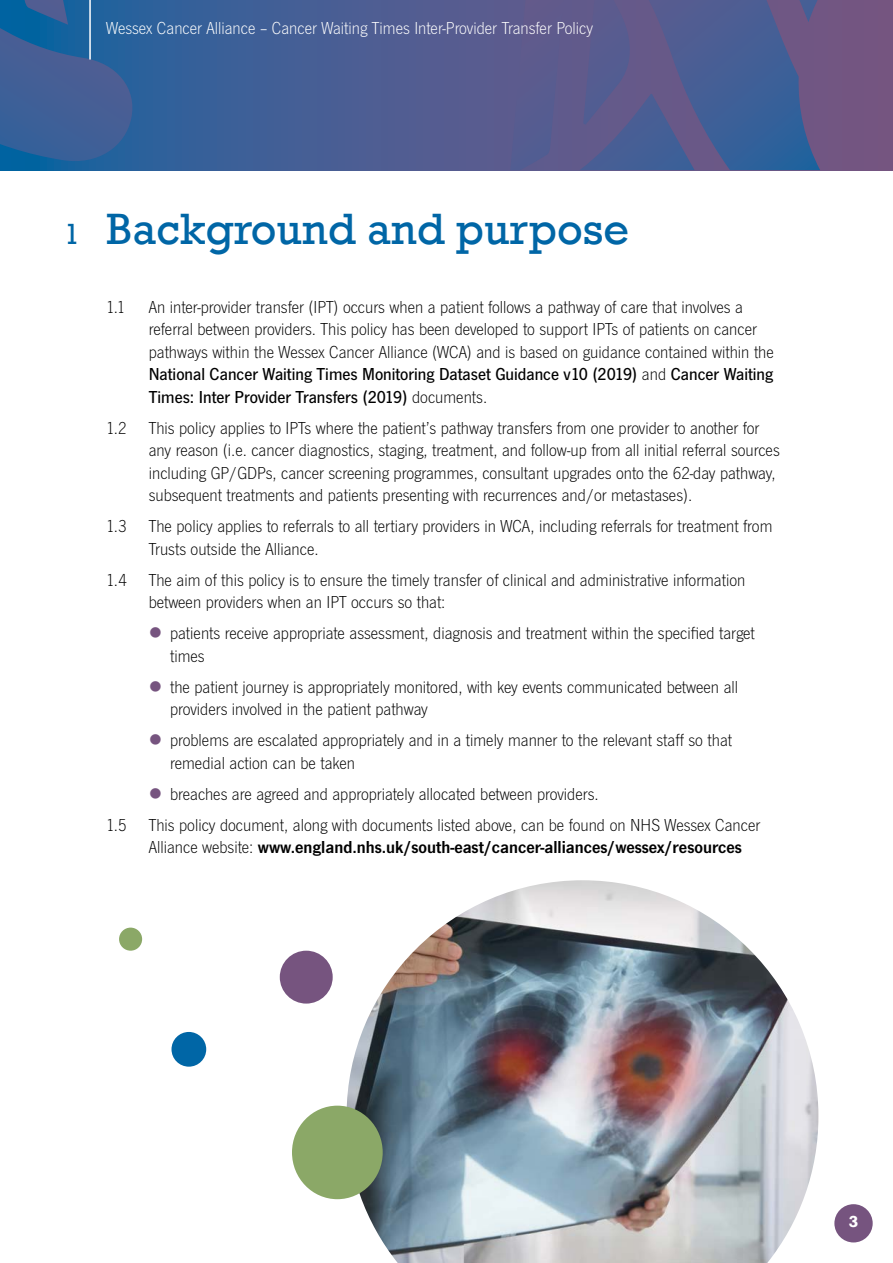
<style>
.page{position:relative;width:893px;height:1263px;background:#fff}
.page>*{position:absolute;margin:0;border:0;box-sizing:border-box;transform-origin:0 0}
.Top_headers{font:45px "Rockwell";color:#0066a6}
.Body_text{font:18px/22.5px "News Got T Ligh";color:#000}
.Body_text-2{font:18px "News Got T Ligh";color:#fff}
.t1{font:700 15px "Rockwell";color:#fff}
.s1{font-size:30px}
.s2{font-family:"News Got T";font-weight:500}
.s3{color:#76547f}
.s4{font-family:"News Got T";font-weight:600}
</style>
<div class="page">
<svg style="left:137px;top:0;width:756px;height:170px;background:#4d5c91"></svg>
<svg style="left:0;top:0;width:137px;height:170px;background:#306099"></svg>
<svg style="left:510px;top:0;width:314px;height:170px;background:#535b8f"></svg>
<hr style="left:89px;top:0;width:2px;height:60px;background:#fff">
<div style="left:834px;top:1204px;width:39px;height:38px;background:#76547f;border-radius:50%"></div>
<img style="left:347px;top:880px;width:471px;height:383px">
<div style="left:280px;top:951px;width:53px;height:52px;background:#76547f;border-radius:50%"></div>
<div style="left:292px;top:1106px;width:91px;height:93px;background:#8ba867;border-radius:50%"></div>
<div style="left:119px;top:927px;width:23px;height:24px;background:#8ba867;border-radius:50%"></div>
<div style="left:171px;top:1032px;width:35px;height:35px;background:#0066a6;border-radius:50%"></div>
<p class="Body_text-2" style="left:106px;top:19px;width:488px">Wessex Cancer Alliance – Cancer Waiting Times Inter-Provider Transfer Policy</p>
<p class="Top_headers" style="left:64px;top:203px;width:567px"><span class="s1">1</span> Background and purpose</p>
<p class="Body_text" style="left:106px;top:295px;width:21px">1.1</p>
<p class="Body_text" style="left:149px;top:295px;width:627px">An inter-provider transfer (IPT) occurs when a patient follows a pathway of care that involves a referral between providers. This policy has been developed to support IPTs of patients on cancer pathways within the Wessex Cancer Alliance (WCA) and is based on guidance contained within the <span class="s2">National Cancer Waiting Times Monitoring Dataset Guidance v10 (2019)</span> and <span class="s2">Cancer Waiting Times: Inter Provider Transfers (2019)</span> documents.</p>
<p class="Body_text" style="left:149px;top:416px;width:632px;text-indent:-43px">1.2 This policy applies to IPTs where the patient’s pathway transfers from one provider to another for any reason (i.e. cancer diagnostics, staging, treatment, and follow-up from all initial referral sources including GP/GDPs, cancer screening programmes, consultant upgrades onto the 62-day pathway, subsequent treatments and patients presenting with recurrences and/or metastases).</p>
<p class="Body_text" style="left:149px;top:514px;width:625px;text-indent:-43px">1.3 The policy applies to referrals to all tertiary providers in WCA, including referrals for treatment from<br>Trusts outside the Alliance.</p>
<p class="Body_text" style="left:149px;top:568px;width:598px;text-indent:-43px">1.4 The aim of this policy is to ensure the timely transfer of clinical and administrative information between providers when an IPT occurs so that:</p>
<p class="Body_text" style="left:170px;top:621px;width:586px;text-indent:-21px"><span class="s3">●</span> patients receive appropriate assessment, diagnosis and treatment within the specified target times</p>
<p class="Body_text" style="left:170px;top:675px;width:570px;text-indent:-21px"><span class="s3">●</span> the patient journey is appropriately monitored, with key events communicated between all providers involved in the patient pathway</p>
<p class="Body_text" style="left:170px;top:728px;width:564px;text-indent:-21px"><span class="s3">●</span> problems are escalated appropriately and in a timely manner to the relevant staff so that remedial action can be taken</p>
<p class="Body_text" style="left:149px;top:782px;width:451px"><span class="s3">●</span> breaches are agreed and appropriately allocated between providers.</p>
<p class="Body_text" style="left:149px;top:813px;width:613px;text-indent:-43px">1.5 This policy document, along with documents listed above, can be found on NHS Wessex Cancer<br>Alliance website: <span class="s4">www.england.nhs.uk/south-east/cancer-alliances/wessex/resources</span></p>
<p class="t1" style="left:849px;top:1212px;width:11px">3</p>
</div>
